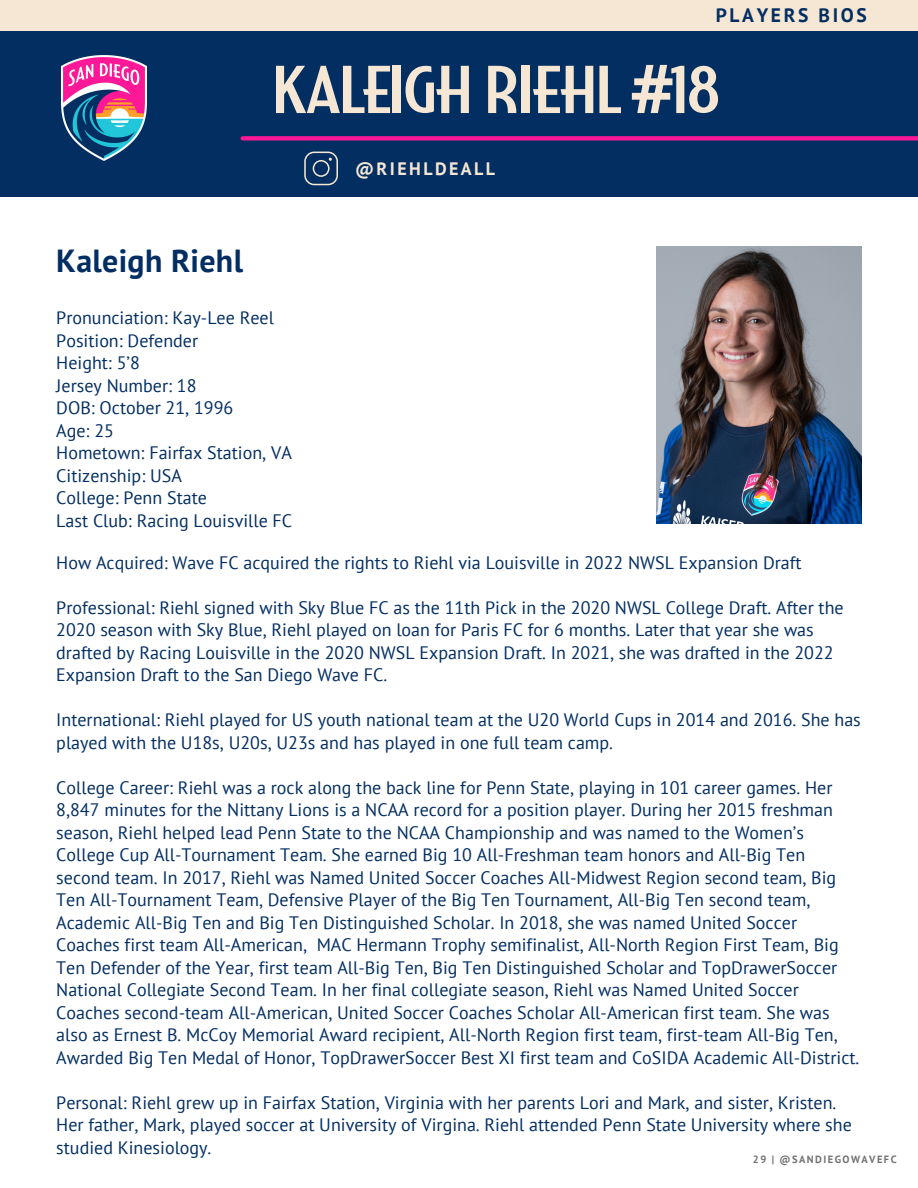
<style>
.page{position:relative;width:918px;height:1188px;background:#fff}
.page>*{position:absolute;margin:0;border:0;box-sizing:border-box;transform-origin:0 0}
.t1{font:67.5px "SDW";letter-spacing:-.055em;color:#f5e7d3}
.t2{font:700 31.95px "PT Sans";letter-spacing:.01em;color:#032e62}
.t3{font:700 19.5px "PT Sans";letter-spacing:.135em;color:#032e62}
.t4{font:18px/22.5px "PT Sans";color:#032e62}
.t5{font:700 18px "PT Sans";letter-spacing:.135em;color:#f5e7d3}
.t6{font:700 10.5px "PT Sans";letter-spacing:.135em;color:#737373}
.s1{font-family:"Noto Sans";font-weight:700}
</style>
<div class="page">
<img style="left:656px;top:246px;width:206px;height:277px">
<div style="left:0;top:30px;width:918px;height:167px;background:#032e62"></div>
<div style="left:243px;top:136px;width:675px;height:5px;background:#fc1896"></div>
<svg style="left:304px;top:152px;width:34px;height:33px"></svg>
<img style="left:62px;top:56px;width:84px;height:104px">
<div style="left:0;top:0;width:918px;height:31px;background:#f5e7d3"></div>
<p class="t3" style="left:716px;top:2px;width:153px">PLAYERS BIOS</p>
<p class="t1" style="left:271px;top:62px;width:452px">KALEIGH RIEHL <span class="s1">#</span>18</p>
<p class="t2" style="left:56px;top:239px;width:188px">Kaleigh Riehl</p>
<p class="t4" style="left:56px;top:307px;width:219px">Pronunciation: Kay-Lee Reel</p>
<p class="t4" style="left:56px;top:329px;width:143px">Position: Defender</p>
<p class="t4" style="left:56px;top:352px;width:85px">Height: 5’8</p>
<p class="t4" style="left:56px;top:374px;width:142px">Jersey Number: 18</p>
<p class="t4" style="left:56px;top:397px;width:179px">DOB: October 21, 1996</p>
<p class="t4" style="left:56px;top:419px;width:59px">Age: 25</p>
<p class="t4" style="left:56px;top:442px;width:237px">Hometown: Fairfax Station, VA</p>
<p class="t4" style="left:56px;top:464px;width:127px">Citizenship: USA</p>
<p class="t4" style="left:56px;top:487px;width:152px">College: Penn State</p>
<p class="t4" style="left:56px;top:509px;width:237px">Last Club: Racing Louisville FC</p>
<p class="t5" style="left:355px;top:157px;width:142px">@RIEHLDEALL</p>
<p class="t4" style="left:56px;top:551px;width:747px">How Acquired: Wave FC acquired the rights to Riehl via Louisville in 2022 NWSL Expansion Draft</p>
<p class="t4" style="left:56px;top:596px;width:789px">Professional: Riehl signed with Sky Blue FC as the 11th Pick in the 2020 NWSL College Draft. After the 2020 season with Sky Blue, Riehl played on loan for Paris FC for 6 months. Later that year she was drafted by Racing Louisville in the 2020 NWSL Expansion Draft. In 2021, she was drafted in the 2022<br>Expansion Draft to the San Diego Wave FC.</p>
<p class="t4" style="left:56px;top:708px;width:806px">International: Riehl played for US youth national team at the U20 World Cups in 2014 and 2016. She has played with the U18s, U20s, U23s and has played in one full team camp.</p>
<p class="t4" style="left:56px;top:776px;width:805px">College Career: Riehl was a rock along the back line for Penn State, playing in 101 career games. Her 8,847 minutes for the Nittany Lions is a NCAA record for a position player. During her 2015 freshman season, Riehl helped lead Penn State to the NCAA Championship and was named to the Women’s College Cup All-Tournament Team. She earned Big 10 All-Freshman team honors and All-Big Ten second team. In 2017, Riehl was Named United Soccer Coaches All-Midwest Region second team, Big Ten All-Tournament Team, Defensive Player of the Big Ten Tournament, All-Big Ten second team, Academic All-Big Ten and Big Ten Distinguished Scholar. In 2018, she was named United Soccer Coaches first team All-American, MAC Hermann Trophy semifinalist, All-North Region First Team, Big Ten Defender of the Year, first team All-Big Ten, Big Ten Distinguished Scholar and TopDrawerSoccer National Collegiate Second Team. In her final collegiate season, Riehl was Named United Soccer Coaches second-team All-American, United Soccer Coaches Scholar All-American first team. She was also as Ernest B. McCoy Memorial Award recipient, All-North Region first team, first-team All-Big Ten, Awarded Big Ten Medal of Honor, TopDrawerSoccer Best XI first team and CoSIDA Academic All-District.</p>
<p class="t4" style="left:56px;top:1091px;width:797px">Personal: Riehl grew up in Fairfax Station, Virginia with her parents Lori and Mark, and sister, Kristen.<br>Her father, Mark, played soccer at University of Virgina. Riehl attended Penn State University where she studied Kinesiology.</p>
<p class="t6" style="left:753px;top:1152px;width:145px">29 | @SANDIEGOWAVEFC</p>
</div>
